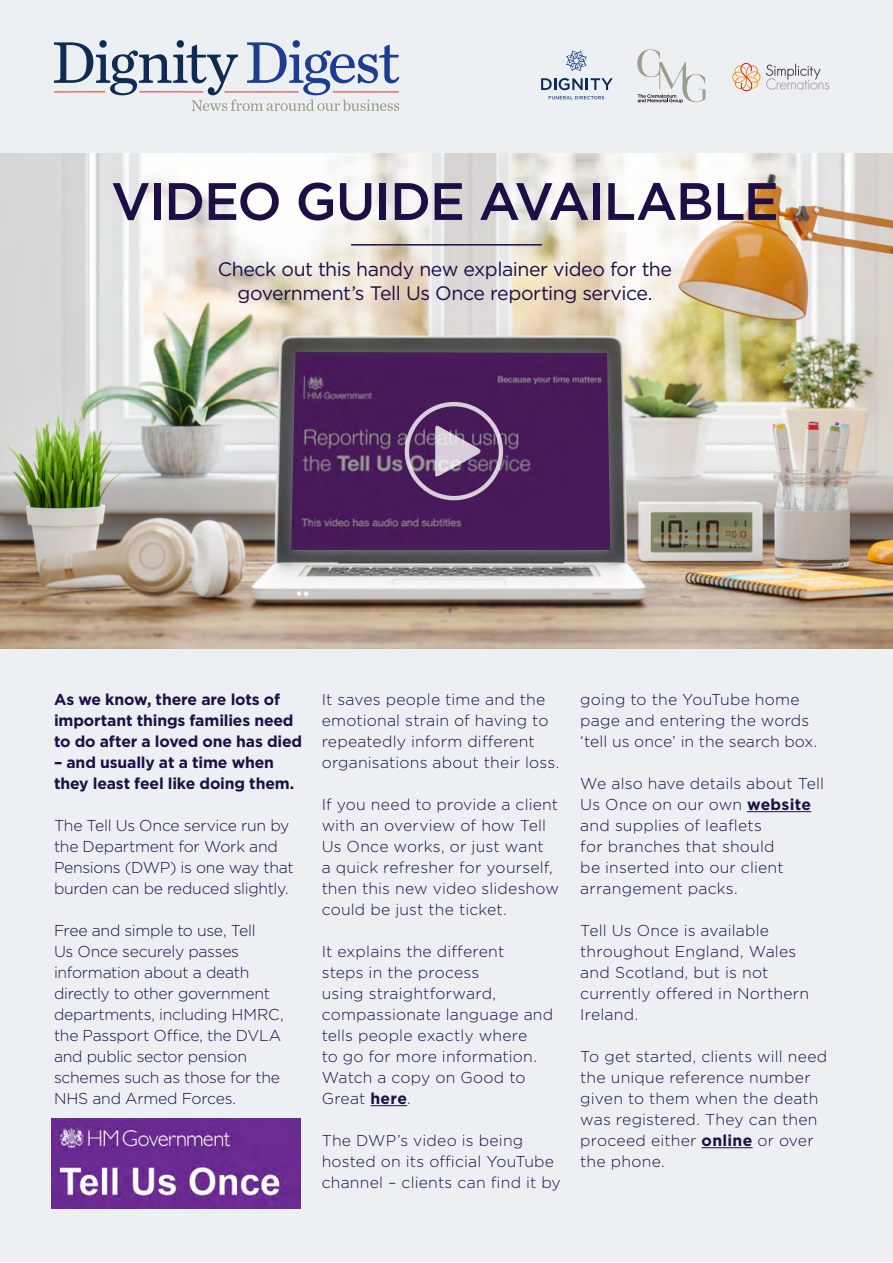
<style>
.page{position:relative;width:893px;height:1263px;background:#fff}
.page>*{position:absolute;margin:0;border:0;box-sizing:border-box;transform-origin:0 0}
.t1{font:500 52.5px "Gotham";letter-spacing:-.025em;color:#1d0e46}
.t2{font:19.5px/24px "Gotham";letter-spacing:-.025em;color:#1d0e46;text-align:center}
.t3{font:300 15.75px/21px "Gotham";letter-spacing:.005em;color:#1d0e46}
.t4{font:300 15.75px/21px "Gotham";letter-spacing:-.015em;color:#1d0e46}
.t5{font:700 15.75px/21px "Gotham";letter-spacing:-.01em;color:#1d0e46}
.s1{font-weight:700}
</style>
<div class="page">
<div style="left:0;top:0;width:893px;height:1262px;background:#edf0f3"></div>
<svg style="left:54px;top:40px;width:345px;height:71px"></svg>
<svg style="left:566px;top:50px;width:21px;height:21px"></svg>
<svg style="left:541px;top:78px;width:72px;height:12px"></svg>
<svg style="left:549px;top:96px;width:55px;height:3px"></svg>
<svg style="left:637px;top:49px;width:68px;height:54px"></svg>
<svg style="left:766px;top:64px;width:63px;height:26px"></svg>
<svg style="left:732px;top:63px;width:28px;height:28px"></svg>
<hr style="left:370px;top:1105px;width:37px;height:1px;background:#1d0e46">
<hr style="left:747px;top:811px;width:64px;height:1px;background:#1d0e46">
<hr style="left:702px;top:1147px;width:50px;height:1px;background:#1d0e46">
<img style="left:0;top:153px;width:893px;height:496px">
<hr style="left:352px;top:244px;width:189px;height:2px;background:#1d0e46">
<img style="left:51px;top:1119px;width:250px;height:90px">
<svg style="left:291px;top:352px;width:319px;height:198px;background:#4d225c"></svg>
<div style="left:405px;top:402px;width:98px;height:98px;border:4px solid #fff;border-radius:50%"></div>
<svg style="left:435px;top:425px;width:47px;height:51px;background:#9b84a3"></svg>
<h1 class="t1" style="left:111px;top:167px;width:669px">VIDEO GUIDE AVAILABLE</h1>
<p class="t2" style="left:218px;top:256px;width:456px">Check out this handy new explainer video for the government’s Tell Us Once reporting service.</p>
<p class="t5" style="left:54px;top:689px;width:250px">As we know, there are lots of important things families need to do after a loved one has died</p>
<p class="t5" style="left:54px;top:752px;width:242px">– and usually at a time when they least feel like doing them.</p>
<p class="t4" style="left:54px;top:814px;width:241px">The Tell Us Once service run by the Department for Work and<br>Pensions (DWP) is one way that burden can be reduced slightly.</p>
<p class="t4" style="left:54px;top:919px;width:231px">Free and simple to use, Tell<br>Us Once securely passes information about a death directly to other government departments, including HMRC, the Passport Office, the DVLA and public sector pension schemes such as those for the<br>NHS and Armed Forces.</p>
<p class="t3" style="left:322px;top:689px;width:239px">It saves people time and the emotional strain of having to repeatedly inform different organisations about their loss.</p>
<p class="t3" style="left:322px;top:793px;width:239px">If you need to provide a client with an overview of how Tell<br>Us Once works, or just want<br>a quick refresher for yourself, then this new video slideshow could be just the ticket.</p>
<p class="t3" style="left:322px;top:940px;width:233px">It explains the different<br>steps in the process<br>using straightforward, compassionate language and tells people exactly where<br>to go for more information.<br>Watch a copy on Good to<br>Great <span class="s1">here</span>.</p>
<p class="t3" style="left:322px;top:1129px;width:241px">The DWP’s video is being hosted on its official YouTube channel – clients can find it by</p>
<p class="t3" style="left:580px;top:689px;width:239px">going to the YouTube home page and entering the words ‘tell us once’ in the search box.</p>
<p class="t3" style="left:580px;top:773px;width:245px">We also have details about Tell<br>Us Once on our own <span class="s1">website </span>and supplies of leaflets<br>for branches that should<br>be inserted into our client arrangement packs.</p>
<p class="t3" style="left:580px;top:919px;width:230px">Tell Us Once is available throughout England, Wales and Scotland, but is not currently offered in Northern<br>Ireland.</p>
<p class="t3" style="left:580px;top:1045px;width:248px">To get started, clients will need the unique reference number given to them when the death was registered. They can then proceed either <span class="s1">online</span> or over the phone.</p>
</div>
